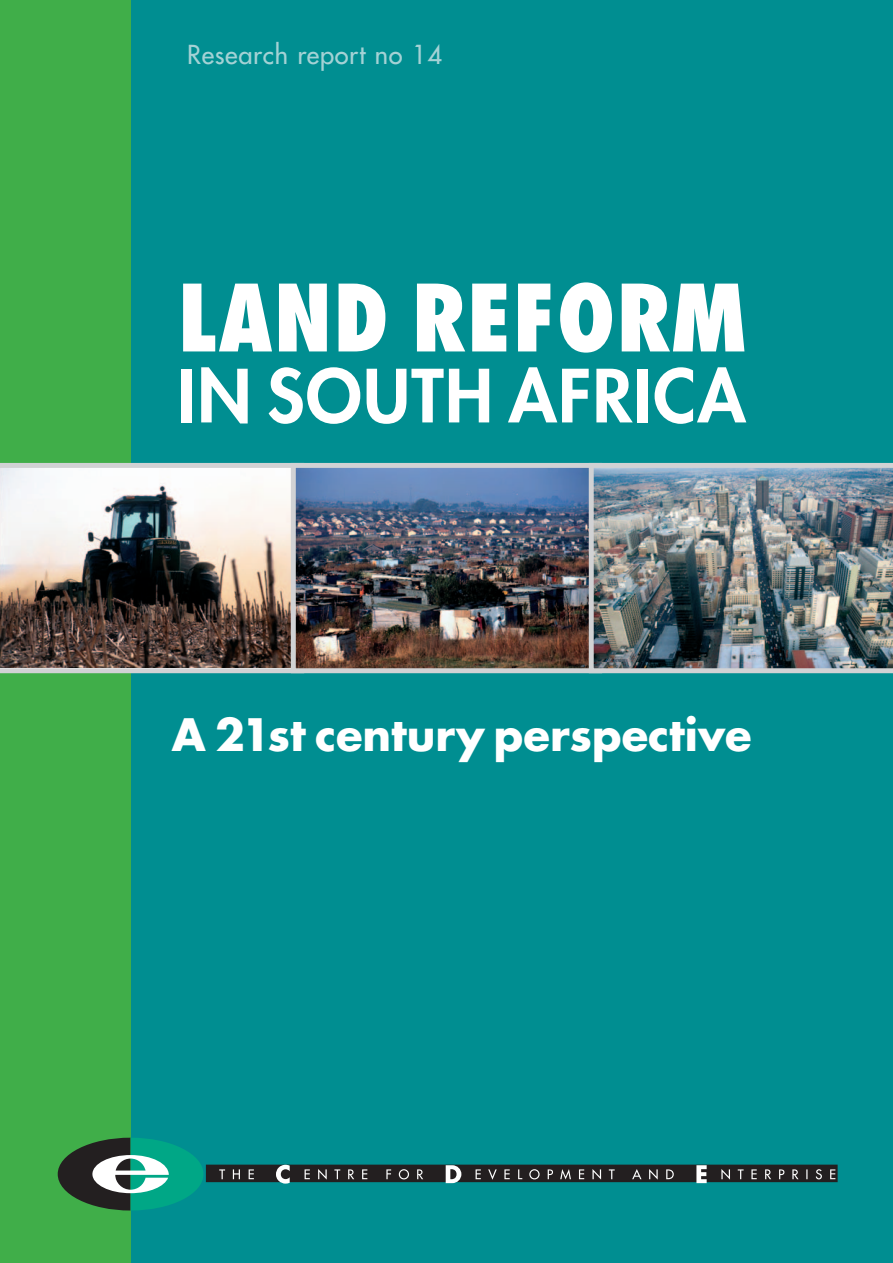
<style>
.page{position:relative;width:893px;height:1263px;background:#008e91}
.page>*{position:absolute;margin:0;border:0;box-sizing:border-box;transform-origin:0 0}
.t1{font:800 condensed 90px "Futura Std";letter-spacing:.01em;color:#fff}
.t2{font:800 71.25px "Futura Std";letter-spacing:.02em;color:#fff}
.t3{font:700 43.5px "Futura Std";color:#fff}
.t4{font:500 25.5px "Futura Std";letter-spacing:.025em;color:#a4d2d5}
</style>
<div class="page">
<div style="left:0;top:0;width:131px;height:1263px;background:#40ae49"></div>
<svg style="left:58px;top:1138px;width:780px;height:72px"></svg>
<img style="left:0;top:463px;width:291px;height:210px">
<img style="left:297px;top:469px;width:292px;height:198px">
<div style="left:291px;top:463px;width:311px;height:210px;border:5px solid #d1d2d4"></div>
<img style="left:589px;top:463px;width:304px;height:210px">
<p class="t4" style="left:187px;top:38px;width:256px">Research report no 14</p>
<h1 class="t1" style="left:178px;top:262px;width:570px">LAND REFORM</h1>
<h2 class="t2" style="left:178px;top:351px;width:569px">IN SOUTH AFRICA</h2>
<p class="t3" style="left:172px;top:706px;width:581px">A 21st century perspective</p>
</div>
